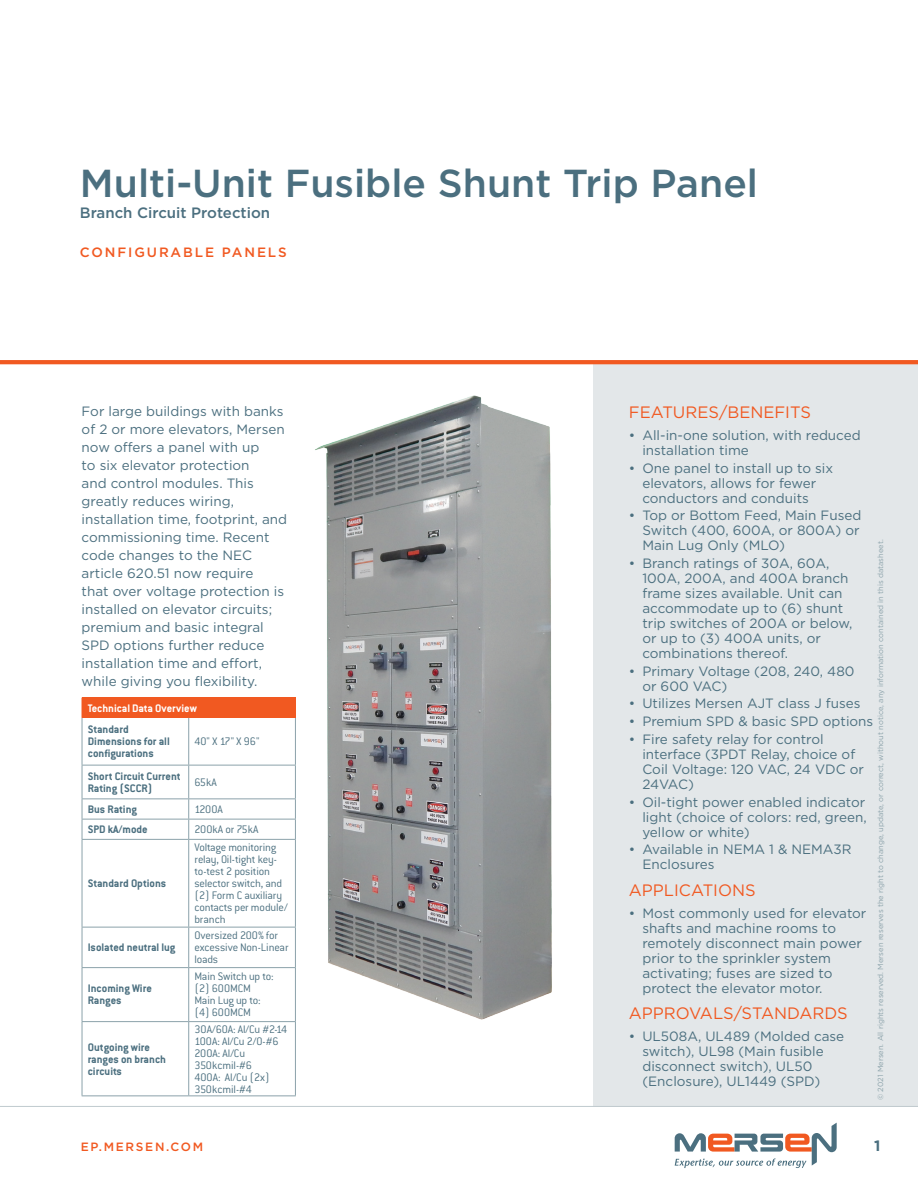
<style>
.page{position:relative;width:918px;height:1188px;background:#fff}
.page>*{position:absolute;margin:0;border:0;box-sizing:border-box;transform-origin:0 0}
.NEW_Product_MSL_Page{font:500 39px "Gotham";color:#4b6f7f}
.NEW_Subhead{font:16.5px "Gotham";color:#f15921}
.NEW_Product_MSL_Type{font:500 15px "Gotham";color:#4b6f7f}
.t1{font:700 15px "Gotham";color:#4b6f7f}
.t2{font:13.5px/15px "Gotham";color:#4b6f7f}
.NEW_Product_group{font:500 13.5px "Gotham";letter-spacing:.14em;color:#f15921}
.NEW_Table_text{font:300 12px/12px "Conduit ITC Std";letter-spacing:-.015em;color:#4b6f7f}
.NEW_Table_text-2{font:700 12px/12px "Conduit ITC Std";color:#4b6f7f}
.NEW_Table_header{font:700 12px "Conduit ITC Std";color:#fff}
.t3{font:500 12px "Gotham";letter-spacing:.14em;color:#f15921}
.t4{font:7.5px "Gotham";color:#8ba2aa}
</style>
<div class="page">
<svg style="left:675px;top:1123px;width:162px;height:45px"></svg>
<div style="left:594px;top:364px;width:324px;height:743px;background:#e3e7e9"></div>
<hr style="left:0;top:360px;width:918px;height:4px;background:#f15921">
<hr style="left:0;top:1106px;width:918px;height:1px;background:#c0cace">
<div style="left:82px;top:698px;width:213px;height:20px;background:#f15921"></div>
<hr style="left:82px;top:718px;width:1px;height:47px;background:#8ba2aa">
<hr style="left:188px;top:718px;width:1px;height:47px;background:#8ba2aa">
<hr style="left:295px;top:718px;width:1px;height:47px;background:#8ba2aa">
<hr style="left:82px;top:765px;width:107px;height:1px;background:#8ba2aa">
<hr style="left:82px;top:765px;width:1px;height:33px;background:#8ba2aa">
<hr style="left:189px;top:765px;width:107px;height:1px;background:#8ba2aa">
<hr style="left:188px;top:765px;width:1px;height:33px;background:#8ba2aa">
<hr style="left:295px;top:765px;width:1px;height:33px;background:#8ba2aa">
<hr style="left:82px;top:798px;width:107px;height:1px;background:#8ba2aa">
<hr style="left:189px;top:798px;width:107px;height:1px;background:#8ba2aa">
<hr style="left:82px;top:819px;width:107px;height:1px;background:#8ba2aa">
<svg style="left:82px;top:799px;width:1px;height:40px"></svg>
<hr style="left:189px;top:819px;width:107px;height:1px;background:#8ba2aa">
<svg style="left:188px;top:799px;width:1px;height:40px"></svg>
<svg style="left:295px;top:799px;width:1px;height:40px"></svg>
<hr style="left:82px;top:839px;width:107px;height:1px;background:#8ba2aa">
<hr style="left:82px;top:840px;width:1px;height:87px;background:#8ba2aa">
<hr style="left:189px;top:839px;width:107px;height:1px;background:#8ba2aa">
<hr style="left:188px;top:840px;width:1px;height:87px;background:#8ba2aa">
<hr style="left:295px;top:840px;width:1px;height:87px;background:#8ba2aa">
<hr style="left:82px;top:927px;width:107px;height:1px;background:#8ba2aa">
<hr style="left:82px;top:927px;width:1px;height:40px;background:#8ba2aa">
<hr style="left:189px;top:927px;width:107px;height:1px;background:#8ba2aa">
<hr style="left:188px;top:927px;width:1px;height:40px;background:#8ba2aa">
<hr style="left:295px;top:927px;width:1px;height:40px;background:#8ba2aa">
<hr style="left:82px;top:967px;width:107px;height:1px;background:#8ba2aa">
<hr style="left:82px;top:968px;width:1px;height:53px;background:#8ba2aa">
<hr style="left:189px;top:967px;width:107px;height:1px;background:#8ba2aa">
<hr style="left:188px;top:968px;width:1px;height:53px;background:#8ba2aa">
<hr style="left:295px;top:968px;width:1px;height:53px;background:#8ba2aa">
<hr style="left:82px;top:1021px;width:107px;height:1px;background:#8ba2aa">
<hr style="left:82px;top:1022px;width:1px;height:73px;background:#8ba2aa">
<hr style="left:189px;top:1021px;width:107px;height:1px;background:#8ba2aa">
<hr style="left:188px;top:1022px;width:1px;height:73px;background:#8ba2aa">
<hr style="left:295px;top:1022px;width:1px;height:73px;background:#8ba2aa">
<hr style="left:82px;top:1095px;width:107px;height:1px;background:#8ba2aa">
<hr style="left:189px;top:1095px;width:107px;height:1px;background:#8ba2aa">
<svg style="left:295px;top:698px;width:1px;height:20px"></svg>
<img style="left:315px;top:395px;width:237px;height:625px">
<p class="NEW_Product_MSL_Page" style="left:80px;top:158px;width:680px">Multi-Unit Fusible Shunt Trip Panel</p>
<p class="NEW_Product_MSL_Type" style="left:80px;top:203px;width:192px">Branch Circuit Protection</p>
<p class="NEW_Product_group" style="left:80px;top:244px;width:208px">CONFIGURABLE PANELS</p>
<p class="t2" style="left:82px;top:402px;width:207px;line-height:18px">For large buildings with banks of 2 or more elevators, Mersen now offers a panel with up<br>to six elevator protection<br>and control modules. This greatly reduces wiring, installation time, footprint, and commissioning time. Recent code changes to the NEC article 620.51 now require<br>that over voltage protection is installed on elevator circuits; premium and basic integral<br>SPD options further reduce installation time and effort, while giving you flexibility.</p>
<p class="NEW_Subhead" style="left:629px;top:402px;width:184px">FEATURES/BENEFITS</p>
<p class="t2" style="left:642px;top:427px;width:220px;text-indent:-14px">• All-in-one solution, with reduced installation time</p>
<p class="t2" style="left:642px;top:460px;width:192px;text-indent:-14px">• One panel to install up to six elevators, allows for fewer conductors and conduits</p>
<p class="t2" style="left:642px;top:508px;width:220px;text-indent:-14px">• Top or Bottom Feed, Main Fused<br>Switch (400, 600A, or 800A) or<br>Main Lug Only (MLO)</p>
<p class="t2" style="left:642px;top:555px;width:212px;text-indent:-14px">• Branch ratings of 30A, 60A,<br>100A, 200A, and 400A branch frame sizes available. Unit can accommodate up to (6) shunt trip switches of 200A or below, or up to (3) 400A units, or combinations thereof.</p>
<p class="t2" style="left:642px;top:663px;width:214px;text-indent:-14px">• Primary Voltage (208, 240, 480 or 600 VAC)</p>
<p class="t2" style="left:629px;top:696px;width:233px">• Utilizes Mersen AJT class J fuses</p>
<p class="t2" style="left:629px;top:714px;width:246px">• Premium SPD &amp; basic SPD options</p>
<p class="t2" style="left:642px;top:731px;width:223px;text-indent:-14px">• Fire safety relay for control interface (3PDT Relay, choice of<br>Coil Voltage: 120 VAC, 24 VDC or<br>24VAC)</p>
<p class="t2" style="left:642px;top:794px;width:226px;text-align:justify;text-indent:-14px">• Oil-tight power enabled indicator light (choice of colors: red, green, yellow or white)</p>
<p class="t2" style="left:642px;top:842px;width:211px;text-indent:-14px">• Available in NEMA 1 &amp; NEMA3R<br>Enclosures</p>
<p class="NEW_Subhead" style="left:629px;top:880px;width:128px">APPLICATIONS</p>
<p class="t2" style="left:642px;top:905px;width:226px;text-indent:-14px">• Most commonly used for elevator shafts and machine rooms to remotely disconnect main power prior to the sprinkler system activating; fuses are sized to protect the elevator motor.</p>
<p class="NEW_Subhead" style="left:629px;top:1003px;width:220px">APPROVALS/STANDARDS</p>
<p class="t2" style="left:642px;top:1029px;width:203px;text-indent:-14px">• UL508A, UL489 (Molded case switch), UL98 (Main fusible disconnect switch), UL50 (Enclosure), UL1449 (SPD)</p>
<p class="t4" style="left:876px;top:1100px;width:562px;rotate:-90deg">© 2021 Mersen. All rights reserved. Mersen reserves the right to change, update, or correct, without notice, any information contained in this datasheet.</p>
<p class="NEW_Table_header" style="left:88px;top:701px;width:111px">Technical Data Overview</p>
<p class="NEW_Table_text-2" style="left:88px;top:723px;width:83px">Standard<br>Dimensions for all configurations</p>
<p class="NEW_Table_text" style="left:195px;top:735px;width:66px">40" X 17" X 96"</p>
<p class="NEW_Table_text-2" style="left:88px;top:770px;width:94px">Short Circuit Current<br>Rating (SCCR)</p>
<p class="NEW_Table_text" style="left:195px;top:776px;width:24px">65kA</p>
<p class="NEW_Table_text-2" style="left:88px;top:803px;width:51px">Bus Rating</p>
<p class="NEW_Table_text" style="left:195px;top:803px;width:30px">1200A</p>
<p class="NEW_Table_text-2" style="left:88px;top:823px;width:62px">SPD kA/mode</p>
<p class="NEW_Table_text" style="left:195px;top:823px;width:65px">200kA or 75kA</p>
<p class="NEW_Table_text" style="left:195px;top:841px;width:95px">Voltage monitoring relay, Oil-tight key&shy;to-test 2 position selector switch, and (2) Form C auxiliary contacts per module/ branch</p>
<p class="NEW_Table_text-2" style="left:88px;top:877px;width:80px">Standard Options</p>
<p class="NEW_Table_text" style="left:195px;top:929px;width:96px">Oversized 200% for excessive Non-Linear loads</p>
<p class="NEW_Table_text-2" style="left:88px;top:941px;width:89px">Isolated neutral lug</p>
<p class="NEW_Table_text" style="left:195px;top:970px;width:81px">Main Switch up to: (2) 600MCM<br>Main Lug up to: (4) 600MCM</p>
<p class="NEW_Table_text-2" style="left:88px;top:982px;width:66px">Incoming Wire<br>Ranges</p>
<p class="NEW_Table_text" style="left:195px;top:1022px;width:94px">30A/60A: Al/Cu #2-14</p>
<p class="NEW_Table_text" style="left:195px;top:1034px;width:86px">100A: Al/Cu 2/0-#6</p>
<p class="NEW_Table_text" style="left:195px;top:1046px;width:59px">200A: Al/Cu<br>350kcmil-#6</p>
<p class="NEW_Table_text" style="left:195px;top:1070px;width:77px">400A: Al/Cu (2x)<br>350kcmil-#4</p>
<p class="NEW_Table_text-2" style="left:88px;top:1040px;width:80px">Outgoing wire ranges on branch circuits</p>
<p class="t3" style="left:81px;top:1139px;width:124px">EP.MERSEN.COM</p>
<p class="t1" style="left:874px;top:1136px;width:8px">1</p>
</div>
